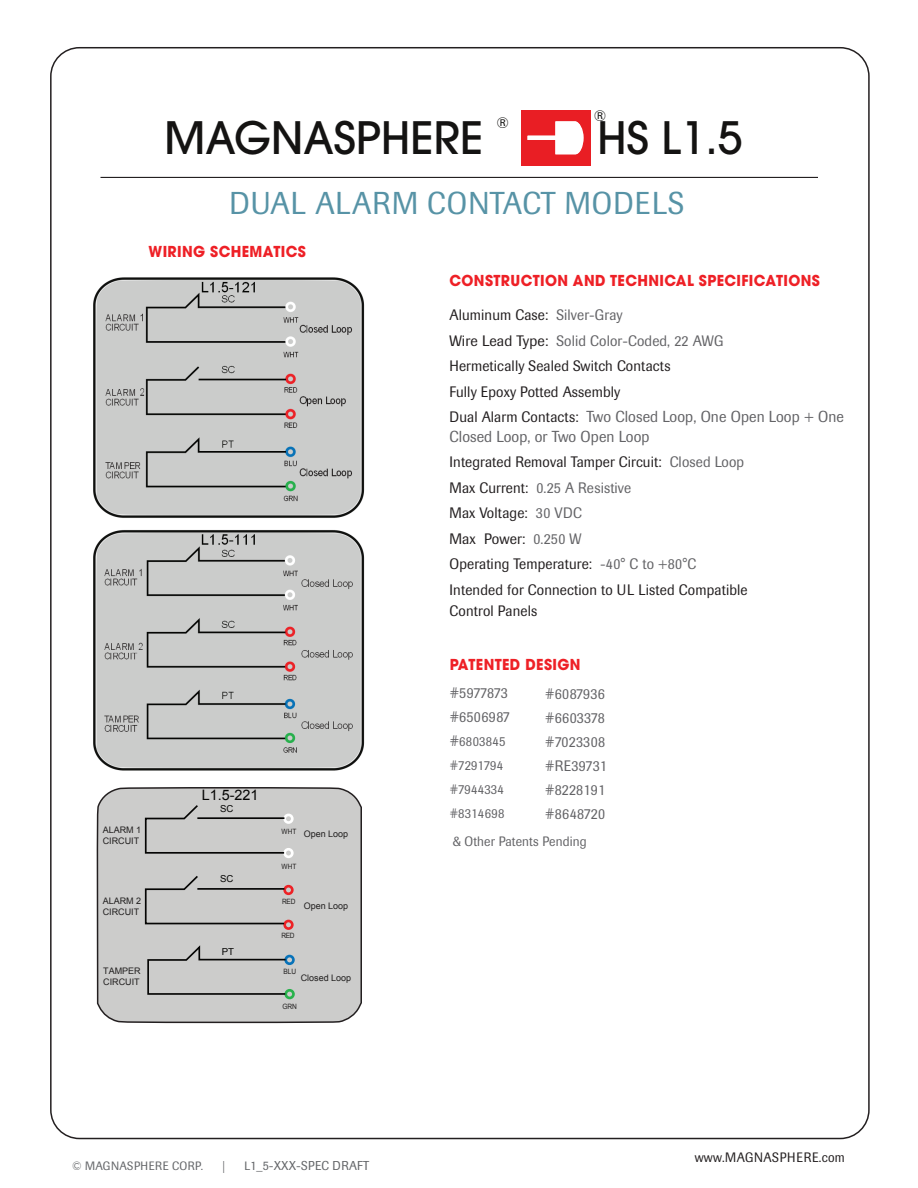
<style>
.page{position:relative;width:918px;height:1188px;background:#fff}
.page>*{position:absolute;margin:0;border:0;box-sizing:border-box;transform-origin:0 0}
.t1{font:500 44.4px "Avant Garde";color:#141312}
.t2{font:31.35px "Imago";letter-spacing:.035em;color:#5793a6;scale:.95 1}
.t3{font:15.75px/19.5px "Imago";letter-spacing:.005em;color:#636366;scale:.94 1}
.t4{font:15px/25.5px "Imago";letter-spacing:.01em;color:#231f20;scale:.94 1}
.t5{font:700 15px "Avant Garde";letter-spacing:.025em;color:#ee2026;scale:.94 1}
.t6{font:15px/24px "Imago";letter-spacing:.01em;color:#636366;scale:.94 1}
.t7{font:15px "Imago";color:#141312}
.t8{font:14.4px "Arial";color:#050504}
.t9{font:13.5px/24px "Imago";letter-spacing:.03em;color:#636366;scale:.94 1}
.t10{font:13.5px "Imago";letter-spacing:.01em;color:#636366;scale:.94 1}
.t11{font:13.5px "Imago";letter-spacing:.045em;color:#231f20;scale:.93 1}
.t12{font:12.75px "Imago";letter-spacing:.03em;color:#636568;scale:.95 1}
.t13{font:12px "Imago";letter-spacing:.03em;color:#636568;scale:.95 1}
.t14{font:9.6px "Arial";color:#050504}
.t15{font:9px/11.2px "Arial";color:#211f1f}
.t16{font:7.35px "Arial";letter-spacing:-.005em;color:#211f1f;scale:.9 1}
.t17{font:7.2px "Arial";letter-spacing:-.02em;color:#211f1f;scale:.9 1}
.s1{font-size:12px}
.s2{color:#636366}
.s3{font-size:15px;color:#231f20}
.s4{font-size:15px}
</style>
<div class="page">
<img style="left:93px;top:277px;width:272px;height:494px">
<div style="left:521px;top:110px;width:70px;height:55px;background:#e91e24"></div>
<svg style="left:527px;top:121px;width:57px;height:33px"></svg>
<hr style="left:100px;top:177px;width:718px;height:1px;background:#231f20">
<svg style="left:96px;top:787px;width:266px;height:237px;background:#c7c7c6"></svg>
<div style="left:283px;top:814px;width:11px;height:10px;border:3px solid #fff;border-radius:50%"></div>
<div style="left:283px;top:848px;width:11px;height:10px;border:3px solid #fff;border-radius:50%"></div>
<div style="left:283px;top:885px;width:11px;height:10px;border:3px solid #ed2226;border-radius:50%"></div>
<div style="left:283px;top:920px;width:11px;height:10px;border:3px solid #ed2226;border-radius:50%"></div>
<div style="left:284px;top:989px;width:11px;height:10px;border:3px solid #28b24c;border-radius:50%"></div>
<div style="left:284px;top:955px;width:11px;height:10px;border:3px solid #0772b9;border-radius:50%"></div>
<svg style="left:144px;top:803px;width:142px;height:52px;background:#bdbdbc"></svg>
<svg style="left:144px;top:874px;width:142px;height:51px;background:#bdbcbb"></svg>
<svg style="left:146px;top:943px;width:141px;height:53px;background:#bcbdbc"></svg>
<p class="t7" style="left:594px;top:107px;width:14px">®</p>
<p class="t7" style="left:496px;top:114px;width:14px">®</p>
<h1 class="t1" style="left:164px;top:111px;width:321px">MAGNASPHERE</h1>
<h1 class="t1" style="left:597px;top:111px;width:147px">HS L1.5</h1>
<h2 class="t2" style="left:229px;top:185px;width:480px">DUAL ALARM CONTACT MODELS</h2>
<p class="t5" style="left:149px;top:242px;width:169px">WIRING SCHEMATICS</p>
<p class="t8" style="left:202px;top:786px;width:58px">L1.5-221</p>
<p class="t14" style="left:220px;top:802px;width:15px">SC</p>
<p class="t15" style="left:103px;top:824px;width:40px">ALARM 1<br>CIRCUIT</p>
<p class="t17" style="left:282px;top:827px;width:18px">WHT</p>
<p class="t15" style="left:304px;top:828px;width:46px">Open Loop</p>
<p class="t15" style="left:103px;top:895px;width:40px">ALARM 2<br>CIRCUIT</p>
<p class="t14" style="left:220px;top:873px;width:15px">SC</p>
<p class="t17" style="left:282px;top:862px;width:18px">WHT</p>
<p class="t17" style="left:282px;top:896px;width:16px">RED</p>
<p class="t17" style="left:281px;top:931px;width:16px">RED</p>
<p class="t15" style="left:304px;top:901px;width:46px">Open Loop</p>
<p class="t14" style="left:222px;top:946px;width:14px">PT</p>
<p class="t15" style="left:103px;top:965px;width:39px">TAMPER<br>CIRCUIT</p>
<p class="t16" style="left:283px;top:967px;width:16px">BLU</p>
<p class="t15" style="left:301px;top:972px;width:52px">Closed Loop</p>
<p class="t16" style="left:283px;top:1002px;width:17px">GRN</p>
<p class="t13" style="left:72px;top:1158px;width:139px">© MAGNASPHERE CORP.</p>
<p class="t13" style="left:222px;top:1158px;width:4px">|</p>
<p class="t12" style="left:244px;top:1158px;width:133px"><span class="s1">L</span>1_5-XXX-SPEC DRAFT</p>
<p class="t5" style="left:450px;top:270px;width:395px">CONSTRUCTION AND TECHNICAL SPECIFICATIONS</p>
<p class="t4" style="left:450px;top:302px;width:293px">Aluminum Case: <span class="s2">Silver-Gray<br></span>Wire Lead Type: <span class="s2">Solid Color-Coded, 22 AWG </span>Hermetically Sealed Switch Contacts<br>Fully Epoxy Potted Assembly</p>
<p class="t3" style="left:450px;top:407px;width:421px"><span class="s3">Dual Alarm Contacts:</span> Two Closed Loop, One Open Loop + One<br>Closed Loop, or Two Open Loop</p>
<p class="t4" style="left:450px;top:449px;width:319px">Integrated Removal Tamper Circuit: <span class="s2">Closed Loop </span>Max Current: <span class="s2">0.25 A Resistive<br></span>Max Voltage: <span class="s2">30 VDC<br></span>Max Power: <span class="s2">0.250 W<br></span>Operating Temperature: <span class="s2">-40° C to +80°C </span>Intended for Connection to UL Listed Compatible</p>
<p class="t4" style="left:450px;top:598px;width:95px">Control Panels</p>
<p class="t5" style="left:450px;top:654px;width:141px">PATENTED DESIGN</p>
<p class="t6" style="left:450px;top:681px;width:66px">#5977873 #6506987</p>
<p class="t9" style="left:450px;top:729px;width:61px"><span class="s4">#</span>6803845 #7291794 #7944334 #8314698</p>
<p class="t6" style="left:545px;top:681px;width:68px">#6087936 #6603378 #7023308 #RE39731 #8228191 #8648720</p>
<p class="t10" style="left:453px;top:833px;width:144px">&amp; Other Patents Pending</p>
<p class="t11" style="left:695px;top:1150px;width:163px">www.MAGNASPHERE.com</p>
</div>
